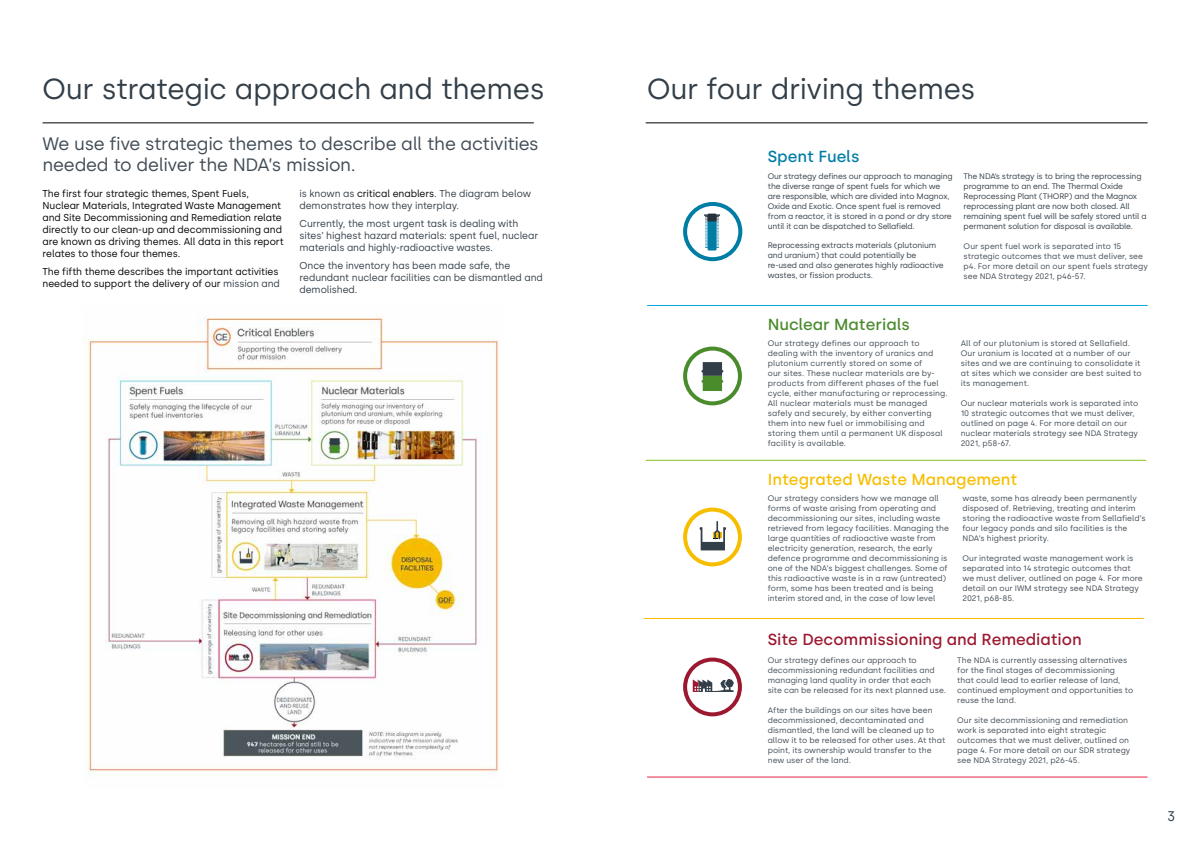
<style>
.page{position:relative;width:1191px;height:842px;background:#fff}
.page>*{position:absolute;margin:0;border:0;box-sizing:border-box;transform-origin:0 0}
.t1{font:29px "Silka";letter-spacing:-.01em;color:#323e48}
.t2{font:18px/21px "Silka";letter-spacing:-.02em;color:#404b55}
.t3{font:500 16px "Silka";color:#9c182f}
.t4{font:500 16px "Silka";color:#f7be00}
.t5{font:500 16px "Silka";color:#4a8b2c}
.t6{font:500 16px "Silka";color:#007da4}
.t7{font:14px "Silka";color:#323e48}
.t8{font:10px/12px "Silka";letter-spacing:-.005em;color:#000}
.t9{font:10px/12px "Silka";letter-spacing:-.01em;color:#323e48}
.t10{font:8px/10px "Silka";color:#404b55}
.t11{font:8px/10px "Silka";letter-spacing:-.02em;color:#323e48}
.t12{font:8px/10px "Silka";letter-spacing:.01em;color:#3e4a53}
.s1{color:#323e48}
.s2{color:#000}
</style>
<div class="page">
<hr style="left:43px;top:123px;width:491px;height:1px;background:#000">
<img style="left:84px;top:316px;width:414px;height:458px">
<hr style="left:645px;top:123px;width:502px;height:1px;background:#000">
<hr style="left:647px;top:305px;width:500px;height:1px;background:#00aadb">
<hr style="left:643px;top:618px;width:501px;height:1px;background:#fcbc00">
<hr style="left:645px;top:460px;width:501px;height:1px;background:#8abd24">
<hr style="left:647px;top:777px;width:500px;height:1px;background:#e62645">
<div style="left:683px;top:202px;width:59px;height:59px;border:4px solid #007da5;border-radius:50%"></div>
<svg style="left:704px;top:214px;width:16px;height:37px"></svg>
<div style="left:683px;top:347px;width:59px;height:58px;border:4px solid #4a8b2c;border-radius:50%"></div>
<svg style="left:701px;top:362px;width:22px;height:29px"></svg>
<svg style="left:685px;top:510px;width:55px;height:54px"></svg>
<div style="left:683px;top:508px;width:59px;height:58px;border:4px solid #f7be00;border-radius:50%"></div>
<svg style="left:699px;top:521px;width:27px;height:29px"></svg>
<div style="left:683px;top:657px;width:59px;height:59px;border:4px solid #9c182f;border-radius:50%"></div>
<svg style="left:692px;top:679px;width:41px;height:13px"></svg>
<h1 class="t1" style="left:43px;top:72px;width:504px">Our strategic approach and themes</h1>
<h1 class="t1" style="left:647px;top:72px;width:330px">Our four driving themes</h1>
<h2 class="t2" style="left:43px;top:134px;width:498px">We use five strategic themes to describe all the activities needed to deliver the NDA’s mission.</h2>
<p class="t8" style="left:43px;top:187px;width:243px">The first four strategic themes, Spent Fuels, Nuclear Materials, Integrated Waste Management and Site Decommissioning and Remediation relate directly to our clean-up and decommissioning and are known as driving themes. All data in this report relates to those four themes.</p>
<p class="t8" style="left:43px;top:265px;width:239px">The fifth theme describes the important activities needed to support the delivery of our <span class="s1">mission and</span></p>
<p class="t9" style="left:299px;top:187px;width:233px">is known as <span class="s2">critical enablers</span>. The diagram below demonstrates how they interplay.</p>
<p class="t9" style="left:299px;top:217px;width:240px">Currently, the most urgent task is dealing with sites’ highest hazard materials: spent fuel, nuclear materials and highly-radioactive wastes.</p>
<p class="t9" style="left:299px;top:259px;width:245px">Once the inventory has been made safe, the redundant nuclear facilities can be dismantled and demolished.</p>
<h3 class="t6" style="left:767px;top:147px;width:93px">Spent Fuels</h3>
<p class="t11" style="left:767px;top:171px;width:186px">Our strategy defines our approach to managing the diverse range of spent fuels for which we are responsible, which are divided into Magnox, Oxide and Exotic. Once spent fuel is removed from a reactor, it is stored in a pond or dry store until it can be dispatched to Sellafield.</p>
<p class="t11" style="left:767px;top:241px;width:177px">Reprocessing extracts materials (plutonium and uranium) that could potentially be re-used and also generates highly radioactive wastes, or fission products.</p>
<p class="t11" style="left:963px;top:171px;width:184px">The NDA’s strategy is to bring the reprocessing programme to an end. The Thermal Oxide Reprocessing Plant (THORP) and the Magnox reprocessing plant are now both closed. All remaining spent fuel will be safely stored until a permanent solution for disposal is available.</p>
<p class="t10" style="left:963px;top:241px;width:186px">Our spent fuel work is separated into 15 strategic outcomes that we must deliver, see p4. For more detail on our spent fuels strategy see NDA Strategy 2021, p46-57.</p>
<h3 class="t5" style="left:767px;top:315px;width:144px">Nuclear Materials</h3>
<p class="t12" style="left:767px;top:339px;width:181px">Our strategy defines our approach to dealing with the inventory of uranics and plutonium currently stored on some of<br>our sites. These nuclear materials are by&shy;products from different phases of the fuel cycle, either manufacturing or reprocessing.<br>All nuclear materials must be managed safely and securely, by either converting them into new fuel or immobilising and storing them until a permanent UK disposal facility is available.</p>
<p class="t12" style="left:960px;top:339px;width:182px">All of our plutonium is stored at Sellafield.<br>Our uranium is located at a number of our sites and we are continuing to consolidate it at sites which we consider are best suited to its management.</p>
<p class="t10" style="left:960px;top:399px;width:179px">Our nuclear materials work is separated into 10 strategic outcomes that we must deliver, outlined on page 4. For more detail on our nuclear materials strategy see NDA Strategy 2021, p58-67.</p>
<h3 class="t4" style="left:767px;top:470px;width:251px">Integrated Waste Management</h3>
<p class="t10" style="left:767px;top:493px;width:183px">Our strategy considers how we manage all forms of waste arising from operating and decommissioning our sites, including waste retrieved from legacy facilities. Managing the large quantities of radioactive waste from electricity generation, research, the early defence programme and decommissioning is one of the NDA’s biggest challenges. Some of this radioactive waste is in a raw (untreated) form, some has been treated and is being interim stored and, in the case of low level</p>
<p class="t10" style="left:962px;top:493px;width:185px">waste, some has already been permanently disposed of. Retrieving, treating and interim storing the radioactive waste from Sellafield’s four legacy ponds and silo facilities is the NDA’s highest priority.</p>
<p class="t10" style="left:962px;top:553px;width:182px">Our integrated waste management work is separated into 14 strategic outcomes that we must deliver, outlined on page 4. For more detail on our IWM strategy see NDA Strategy 2021, p68-85.</p>
<h3 class="t3" style="left:767px;top:629px;width:315px">Site Decommissioning and Remediation</h3>
<p class="t10" style="left:767px;top:655px;width:180px">Our strategy defines our approach to decommissioning redundant facilities and managing land quality in order that each site can be released for its next planned use.</p>
<p class="t10" style="left:767px;top:705px;width:179px">After the buildings on our sites have been decommissioned, decontaminated and dismantled, the land will be cleaned up to allow it to be released for other uses. At that point, its ownership would transfer to the new user of the land.</p>
<p class="t10" style="left:957px;top:655px;width:177px">The NDA is currently assessing alternatives for the final stages of decommissioning that could lead to earlier release of land, continued employment and opportunities to reuse the land.</p>
<p class="t10" style="left:957px;top:715px;width:175px">Our site decommissioning and remediation work is separated into eight strategic outcomes that we must deliver, outlined on page 4. For more detail on our SDR strategy see NDA Strategy 2021, p26-45.</p>
<h3 class="t7" style="left:1167px;top:808px;width:10px">3</h3>
</div>
